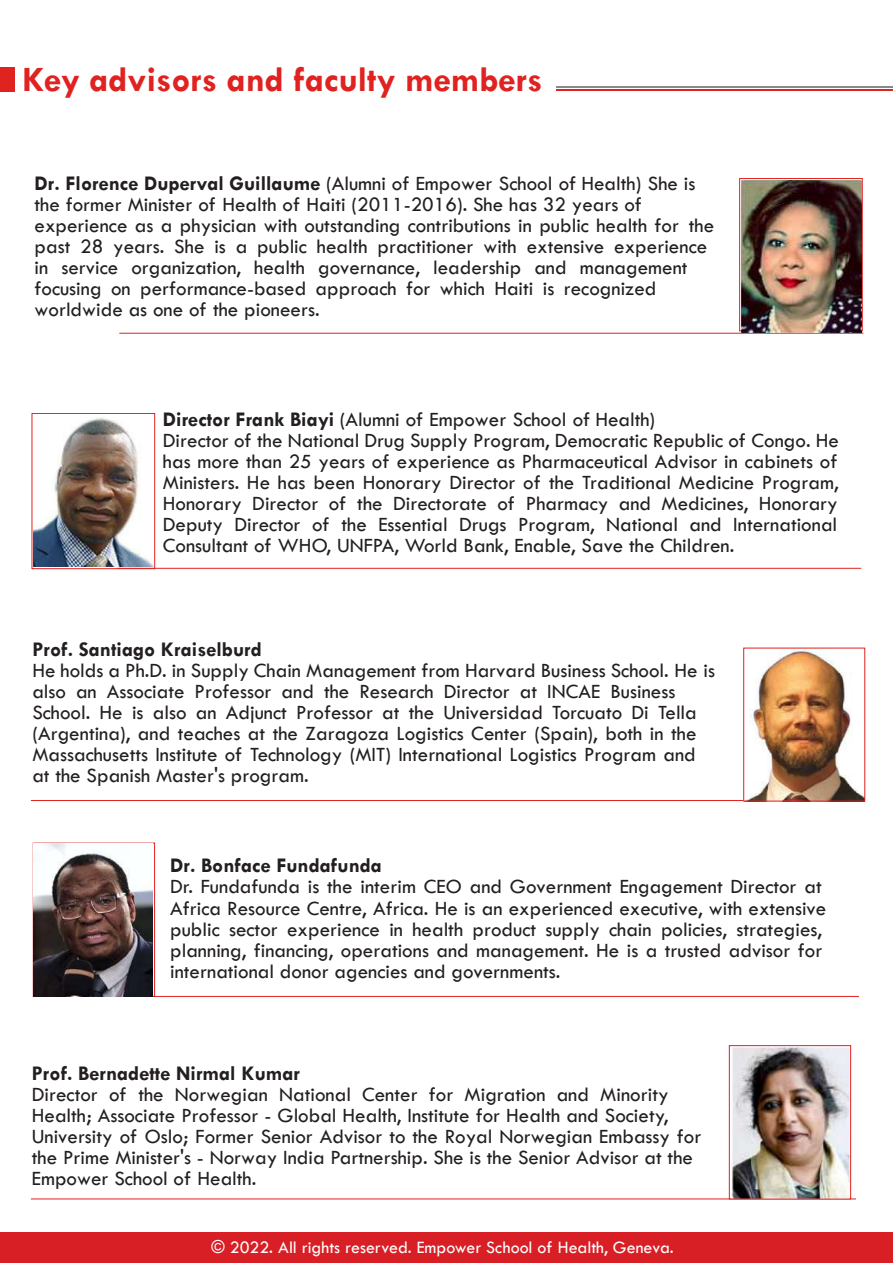
<style>
.page{position:relative;width:893px;height:1263px;background:#fff}
.page>*{position:absolute;margin:0;border:0;box-sizing:border-box;transform-origin:0 0}
.t1{font:700 36px "Tw Cen";color:#e02221}
.t2{font:21px/21px "Tw Cen";color:#231f20}
.t3{font:700 21px "Tw Cen";color:#231f20}
.t4{font:18px "Tw Cen";color:#fff}
.s1{font-weight:700}
</style>
<div class="page">
<div style="left:0;top:68px;width:15px;height:24px;background:#e02221"></div>
<div style="left:0;top:1233px;width:892px;height:30px;background:#d91f26"></div>
<hr style="left:556px;top:89px;width:337px;height:2px;background:#e02221">
<hr style="left:556px;top:86px;width:337px;height:2px;background:#8a898a">
<hr style="left:31px;top:800px;width:819px;height:1px;background:#e02221">
<hr style="left:31px;top:1198px;width:825px;height:1px;background:#e02221">
<hr style="left:117px;top:568px;width:744px;height:1px;background:#e02221">
<div style="left:32px;top:413px;width:123px;height:156px;border:1px solid #e02221"></div>
<img style="left:749px;top:650px;width:114px;height:149px">
<div style="left:743px;top:648px;width:122px;height:153px;border:1px solid #e02221"></div>
<div style="left:729px;top:1045px;width:122px;height:154px;border:1px solid #e02221"></div>
<img style="left:33px;top:414px;width:121px;height:153px">
<img style="left:732px;top:1047px;width:118px;height:152px">
<hr style="left:34px;top:996px;width:825px;height:1px;background:#e02221">
<div style="left:33px;top:843px;width:122px;height:154px;border:1px solid #e02221"></div>
<img style="left:33px;top:843px;width:120px;height:153px">
<hr style="left:119px;top:333px;width:744px;height:1px;background:#e02221">
<div style="left:739px;top:178px;width:124px;height:153px;border:1px solid #e02221"></div>
<img style="left:740px;top:179px;width:122px;height:154px">
<h1 class="t1" style="left:22px;top:58px;width:522px">Key advisors and faculty members</h1>
<p class="t2" style="left:35px;top:173px;width:681px"><span class="s1">Dr. Florence Duperval Guillaume</span> (Alumni of Empower School of Health) She is the former Minister of Health of Haiti (2011-2016). She has 32 years of experience as a physician with outstanding contributions in public health for the past 28 years. She is a public health practitioner with extensive experience in service organization, health governance, leadership and management focusing on performance-based approach for which Haiti is recognized worldwide as one of the pioneers.</p>
<p class="t2" style="left:163px;top:409px;width:677px"><span class="s1">Director Frank Biayi</span> (Alumni of Empower School of Health)<br>Director of the National Drug Supply Program, Democratic Republic of Congo. He has more than 25 years of experience as Pharmaceutical Advisor in cabinets of Ministers. He has been Honorary Director of the Traditional Medicine Program, Honorary Director of the Directorate of Pharmacy and Medicines, Honorary Deputy Director of the Essential Drugs Program, National and International Consultant of WHO, UNFPA, World Bank, Enable, Save the Children.</p>
<p class="t3" style="left:32px;top:637px;width:231px">Prof. Santiago Kraiselburd</p>
<p class="t2" style="left:32px;top:660px;width:684px">He holds a Ph.D. in Supply Chain Management from Harvard Business School. He is also an Associate Professor and the Research Director at INCAE Business School. He is also an Adjunct Professor at the Universidad Torcuato Di Tella (Argentina), and teaches at the Zaragoza Logistics Center (Spain), both in the Massachusetts Institute of Technology (MIT) International Logistics Program and at the Spanish Master's program.</p>
<p class="t3" style="left:170px;top:853px;width:213px">Dr. Bonface Fundafunda</p>
<p class="t2" style="left:170px;top:876px;width:658px">Dr. Fundafunda is the interim CEO and Government Engagement Director at Africa Resource Centre, Africa. He is an experienced executive, with extensive public sector experience in health product supply chain policies, strategies, planning, financing, operations and management. He is a trusted advisor for international donor agencies and governments.</p>
<p class="t3" style="left:32px;top:1061px;width:270px">Prof. Bernadette Nirmal Kumar</p>
<p class="t2" style="left:32px;top:1084px;width:671px">Director of the Norwegian National Center for Migration and Minority Health; Associate Professor - Global Health, Institute for Health and Society, University of Oslo; Former Senior Advisor to the Royal Norwegian Embassy for the Prime Minister's - Norway India Partnership. She is the Senior Advisor at the Empower School of Health.</p>
<p class="t4" style="left:212px;top:1236px;width:464px">© 2022. All rights reserved. Empower School of Health, Geneva.</p>
</div>
